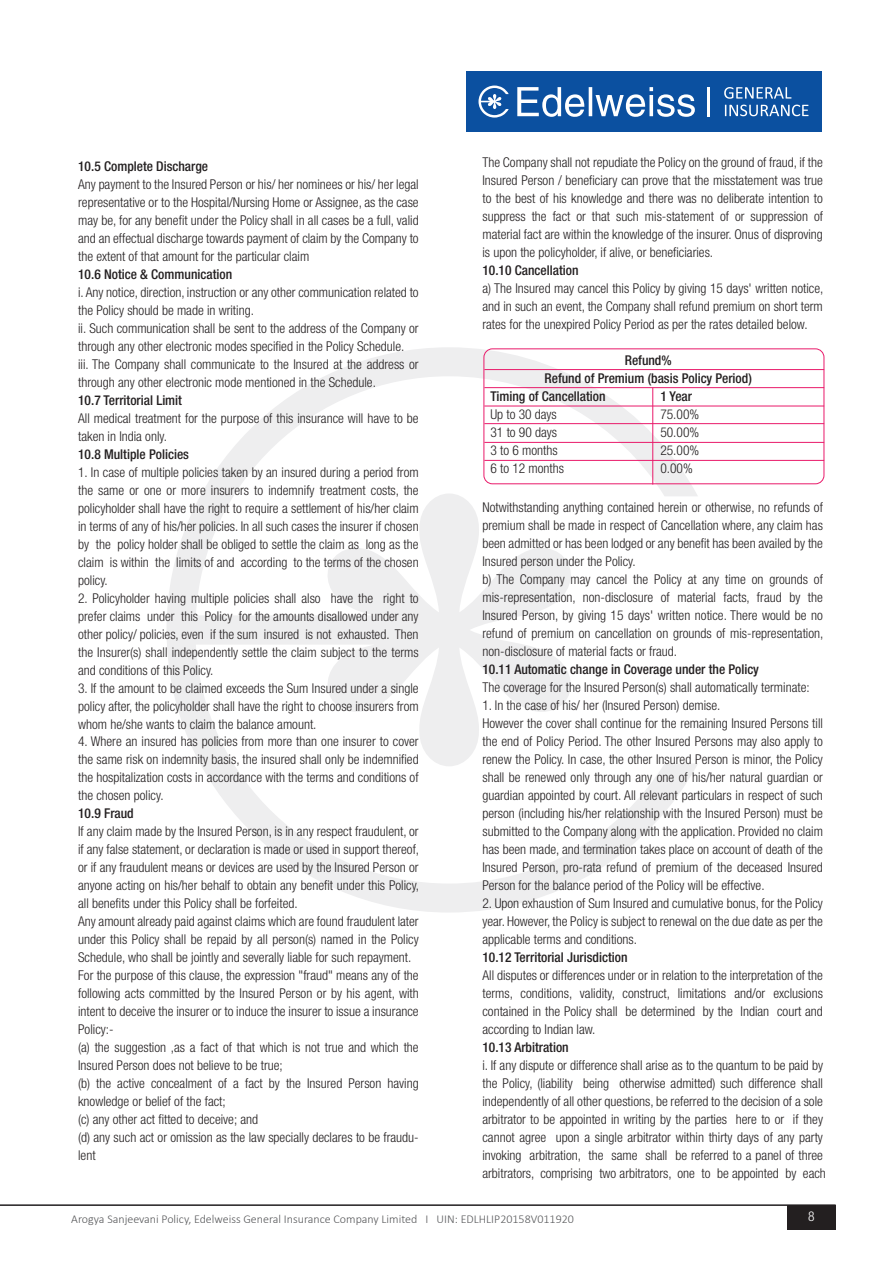
<style>
.page{position:relative;width:893px;height:1263px;background:#fff}
.page>*{position:absolute;margin:0;border:0;box-sizing:border-box;transform-origin:0 0}
.t1{font:300 condensed 13.5px/18px "Helvetica Neue LT Std";color:#231f20;text-align:justify}
.t2{font:500 condensed 13.5px/18px "Helvetica Neue LT Std";color:#231f20;text-align:center}
.t3{font:300 condensed 13.5px "Helvetica Neue LT Std";color:#fff}
.t4{font:300 12px "Calibri";color:#57585a}
</style>
<div class="page">
<div style="left:466px;top:71px;width:355px;height:61px;background:#0b50a0"></div>
<svg style="left:478px;top:86px;width:31px;height:32px"></svg>
<svg style="left:517px;top:87px;width:178px;height:30px"></svg>
<hr style="left:708px;top:87px;width:2px;height:29px;background:#fff">
<svg style="left:724px;top:87px;width:67px;height:12px"></svg>
<svg style="left:725px;top:105px;width:83px;height:11px"></svg>
<hr style="left:0;top:1204px;width:836px;height:2px;background:#231f20">
<div style="left:788px;top:1205px;width:48px;height:24px;background:#231f20"></div>
<svg style="left:167px;top:347px;width:531px;height:565px"></svg>
<div style="left:484px;top:348px;width:340px;height:136px;border:1px solid #e91a6a;border-radius:9px"></div>
<hr style="left:652px;top:388px;width:1px;height:96px;background:#e91a6a">
<hr style="left:484px;top:369px;width:340px;height:1px;background:#e91a6a">
<hr style="left:484px;top:387px;width:340px;height:1px;background:#e91a6a">
<hr style="left:484px;top:406px;width:340px;height:1px;background:#e91a6a">
<hr style="left:484px;top:423px;width:340px;height:1px;background:#e91a6a">
<hr style="left:484px;top:442px;width:340px;height:1px;background:#e91a6a">
<hr style="left:484px;top:460px;width:340px;height:1px;background:#e91a6a">
<p class="t2" style="left:78px;top:157px;width:131px">10.5 Complete Discharge</p>
<p class="t1" style="left:78px;top:175px;width:342px">Any payment to the Insured Person or his/ her nominees or his/ her legal representative or to the Hospital/Nursing Home or Assignee, as the case may be, for any benefit under the Policy shall in all cases be a full, valid and an effectual discharge towards payment of claim by the Company to the extent of that amount for the particular claim</p>
<p class="t2" style="left:78px;top:265px;width:156px">10.6 Notice &amp; Communication</p>
<p class="t1" style="left:78px;top:283px;width:342px;text-align:left">i. Any notice, direction, instruction or any other communication related to the Policy should be made in writing.<br>ii. Such communication shall be sent to the address of the Company or through any other electronic modes specified in the Policy Schedule.<br>iii. The Company shall communicate to the Insured at the address or through any other electronic mode mentioned in the Schedule.</p>
<p class="t2" style="left:78px;top:391px;width:105px">10.7 Territorial Limit</p>
<p class="t1" style="left:78px;top:409px;width:342px">All medical treatment for the purpose of this insurance will have to be taken in India only.</p>
<p class="t2" style="left:78px;top:445px;width:112px">10.8 Multiple Policies</p>
<p class="t1" style="left:78px;top:463px;width:342px">1. In case of multiple policies taken by an insured during a period from the same or one or more insurers to indemnify treatment costs, the policyholder shall have the right to require a settlement of his/her claim in terms of any of his/her policies. In all such cases the insurer if chosen by the policy holder shall be obliged to settle the claim as long as the claim is within the limits of and according to the terms of the chosen policy.</p>
<p class="t1" style="left:78px;top:589px;width:342px">2. Policyholder having multiple policies shall also have the right to prefer claims under this Policy for the amounts disallowed under any other policy/ policies, even if the sum insured is not exhausted. Then the Insurer(s) shall independently settle the claim subject to the terms and conditions of this Policy.</p>
<p class="t1" style="left:78px;top:679px;width:342px">3. If the amount to be claimed exceeds the Sum Insured under a single policy after, the policyholder shall have the right to choose insurers from whom he/she wants to claim the balance amount.</p>
<p class="t1" style="left:78px;top:733px;width:342px">4. Where an insured has policies from more than one insurer to cover the same risk on indemnity basis, the insured shall only be indemnified the hospitalization costs in accordance with the terms and conditions of the chosen policy.</p>
<p class="t2" style="left:78px;top:804px;width:57px">10.9 Fraud</p>
<p class="t1" style="left:78px;top:822px;width:343px;text-align:left">If any claim made by the Insured Person, is in any respect fraudulent, or if any false statement, or declaration is made or used in support thereof, or if any fraudulent means or devices are used by the Insured Person or anyone acting on his/her behalf to obtain any benefit under this Policy, all benefits under this Policy shall be forfeited.<br>Any amount already paid against claims which are found fraudulent later under this Policy shall be repaid by all person(s) named in the Policy Schedule, who shall be jointly and severally liable for such repayment.<br>For the purpose of this clause, the expression "fraud" means any of the following acts committed by the Insured Person or by his agent, with intent to deceive the insurer or to induce the insurer to issue a insurance Policy:-<br>(a) the suggestion ,as a fact of that which is not true and which the Insured Person does not believe to be true;<br>(b) the active concealment of a fact by the Insured Person having knowledge or belief of the fact;<br>(c) any other act fitted to deceive; and<br>(d) any such act or omission as the law specially declares to be fraudu&shy;lent</p>
<p class="t1" style="left:482px;top:153px;width:342px">The Company shall not repudiate the Policy on the ground of fraud, if the Insured Person / beneficiary can prove that the misstatement was true to the best of his knowledge and there was no deliberate intention to suppress the fact or that such mis-statement of or suppression of material fact are within the knowledge of the insurer. Onus of disproving is upon the policyholder, if alive, or beneficiaries.</p>
<p class="t2" style="left:482px;top:261px;width:98px">10.10 Cancellation</p>
<p class="t1" style="left:482px;top:279px;width:342px">a) The Insured may cancel this Policy by giving 15 days' written notice, and in such an event, the Company shall refund premium on short term rates for the unexpired Policy Period as per the rates detailed below.</p>
<p class="t2" style="left:545px;top:351px;width:209px">Refund%<br>Refund of Premium (basis Policy Period)</p>
<p class="t2" style="left:490px;top:387px;width:117px">Timing of Cancellation</p>
<p class="t1" style="left:490px;top:405px;width:75px;text-align:left">Up to 30 days<br>31 to 90 days<br>3 to 6 months<br>6 to 12 months</p>
<p class="t2" style="left:660px;top:387px;width:33px">1 Year</p>
<p class="t1" style="left:660px;top:405px;width:40px">75.00% 50.00% 25.00% 0.00%</p>
<p class="t1" style="left:482px;top:498px;width:342px;text-align:left">Notwithstanding anything contained herein or otherwise, no refunds of premium shall be made in respect of Cancellation where, any claim has been admitted or has been lodged or any benefit has been availed by the Insured person under the Policy.<br>b) The Company may cancel the Policy at any time on grounds of mis-representation, non-disclosure of material facts, fraud by the Insured Person, by giving 15 days' written notice. There would be no refund of premium on cancellation on grounds of mis-representation, non-disclosure of material facts or fraud.</p>
<p class="t2" style="left:482px;top:660px;width:278px">10.11 Automatic change in Coverage under the Policy</p>
<p class="t1" style="left:482px;top:678px;width:329px">The coverage for the Insured Person(s) shall automatically terminate:</p>
<p class="t1" style="left:482px;top:696px;width:342px;text-align:left">1. In the case of his/ her (Insured Person) demise.<br>However the cover shall continue for the remaining Insured Persons till the end of Policy Period. The other Insured Persons may also apply to renew the Policy. In case, the other Insured Person is minor, the Policy shall be renewed only through any one of his/her natural guardian or guardian appointed by court. All relevant particulars in respect of such person (including his/her relationship with the Insured Person) must be submitted to the Company along with the application. Provided no claim has been made, and termination takes place on account of death of the Insured Person, pro-rata refund of premium of the deceased Insured Person for the balance period of the Policy will be effective.</p>
<p class="t1" style="left:482px;top:894px;width:342px">2. Upon exhaustion of Sum Insured and cumulative bonus, for the Policy year. However, the Policy is subject to renewal on the due date as per the applicable terms and conditions.</p>
<p class="t2" style="left:482px;top:947px;width:147px">10.12 Territorial Jurisdiction</p>
<p class="t1" style="left:482px;top:966px;width:342px">All disputes or differences under or in relation to the interpretation of the terms, conditions, validity, construct, limitations and/or exclusions contained in the Policy shall be determined by the Indian court and according to Indian law.</p>
<p class="t2" style="left:482px;top:1037px;width:88px">10.13 Arbitration</p>
<p class="t1" style="left:482px;top:1056px;width:345px;text-align:left">i. If any dispute or difference shall arise as to the quantum to be paid by the Policy, (liability being otherwise admitted) such difference shall independently of all other questions, be referred to the decision of a sole arbitrator to be appointed in writing by the parties here to or if they cannot agree upon a single arbitrator within thirty days of any party invoking arbitration, the same shall be referred to a panel of three arbitrators, comprising two arbitrators, one to be appointed by each</p>
<p class="t4" style="left:71px;top:1212px;width:504px">Arogya Sanjeevani Policy, Edelweiss General Insurance Company Limited I UIN: EDLHLIP20158V011920</p>
<p class="t3" style="left:808px;top:1208px;width:8px">8</p>
</div>
